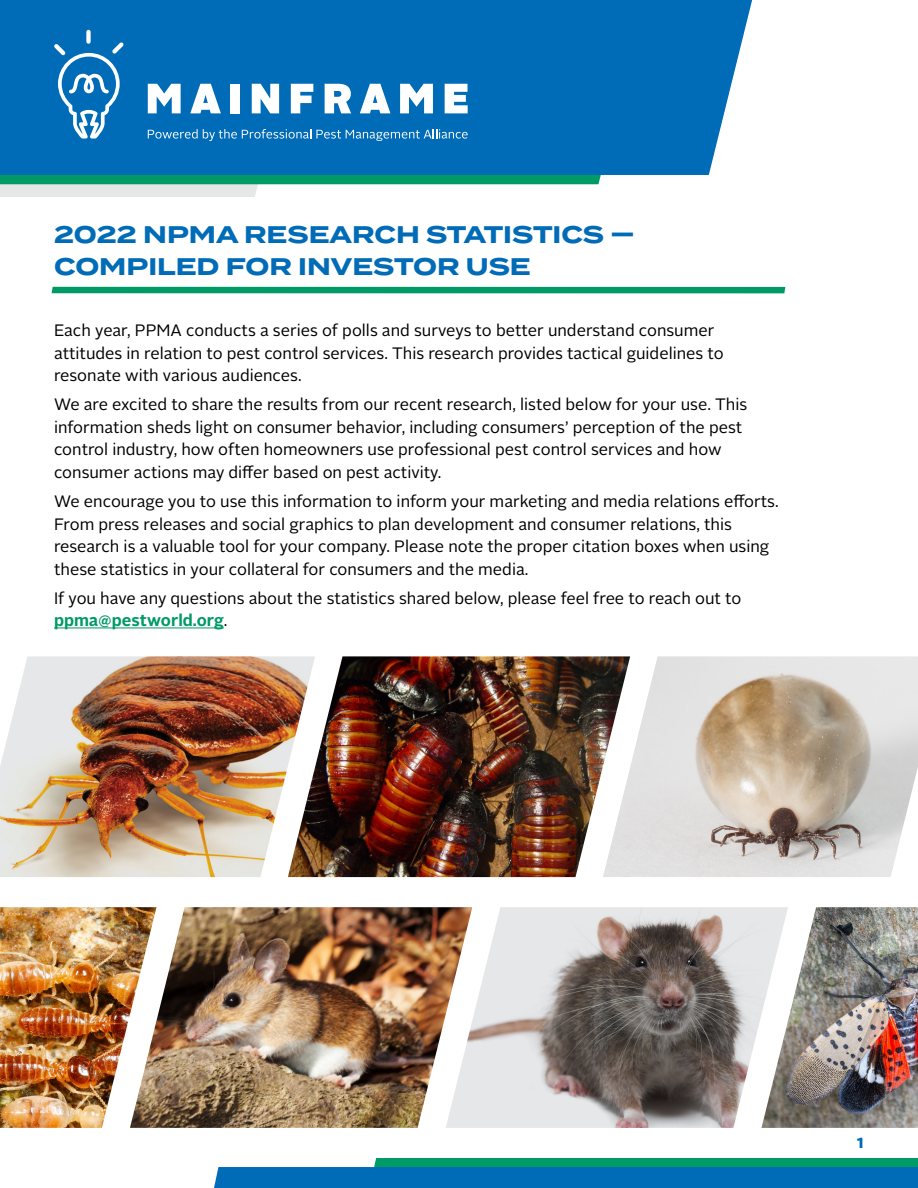
<style>
.page{position:relative;width:918px;height:1188px;background:#fff}
.page>*{position:absolute;margin:0;border:0;box-sizing:border-box;transform-origin:0 0}
.t1{font:700 24px/31.5px "Termina";color:#006bb7}
.t2{font:700 18px "Alright Sans";color:#006bb7}
.t3{font:16.5px/22.5px "Alright Sans";color:#000}
.s1{font-weight:700;color:#009a66}
</style>
<div class="page">
<svg style="left:0;top:184px;width:304px;height:13px;background:#e4e8e7"></svg>
<div style="left:0;top:175px;width:601px;height:9px;background:#009a66"></div>
<div style="left:0;top:0;width:752px;height:175px;background:#006bb7"></div>
<img style="left:0;top:656px;width:288px;height:221px">
<img style="left:288px;top:656px;width:315px;height:221px">
<img style="left:603px;top:656px;width:315px;height:221px">
<img style="left:0;top:907px;width:130px;height:221px">
<img style="left:130px;top:907px;width:316px;height:221px">
<img style="left:446px;top:907px;width:315px;height:221px">
<img style="left:761px;top:907px;width:157px;height:221px">
<svg style="left:148px;top:84px;width:33px;height:29px"></svg>
<svg style="left:190px;top:84px;width:31px;height:29px"></svg>
<div style="left:231px;top:84px;width:9px;height:29px;background:#fff"></div>
<svg style="left:252px;top:84px;width:27px;height:29px"></svg>
<svg style="left:291px;top:84px;width:22px;height:29px"></svg>
<svg style="left:325px;top:84px;width:26px;height:29px"></svg>
<svg style="left:360px;top:84px;width:30px;height:29px"></svg>
<svg style="left:400px;top:84px;width:33px;height:29px"></svg>
<svg style="left:445px;top:84px;width:23px;height:29px"></svg>
<div style="left:86px;top:30px;width:5px;height:14px;background:#fff;border-radius:2px"></div>
<svg style="left:54px;top:42px;width:70px;height:97px"></svg>
<svg style="left:148px;top:129px;width:320px;height:12px;background:#3288c5"></svg>
<svg style="left:214px;top:1158px;width:704px;height:30px;background:#1280a9"></svg>
<hr style="left:54px;top:628px;width:170px;height:1px;background:#009a66">
<div style="left:52px;top:287px;width:733px;height:6px;background:#009a66"></div>
<h1 class="t1" style="left:54px;top:219px;width:582px">2022 NPMA RESEARCH STATISTICS —<br>COMPILED FOR INVESTOR USE</h1>
<p class="t3" style="left:54px;top:319px;width:671px">Each year, PPMA conducts a series of polls and surveys to better understand consumer attitudes in relation to pest control services. This research provides tactical guidelines to resonate with various audiences.</p>
<p class="t3" style="left:54px;top:394px;width:695px">We are excited to share the results from our recent research, listed below for your use. This information sheds light on consumer behavior, including consumers’ perception of the pest control industry, how often homeowners use professional pest control services and how consumer actions may differ based on pest activity.</p>
<p class="t3" style="left:54px;top:490px;width:726px">We encourage you to use this information to inform your marketing and media relations efforts.<br>From press releases and social graphics to plan development and consumer relations, this research is a valuable tool for your company. Please note the proper citation boxes when using these statistics in your collateral for consumers and the media.</p>
<p class="t3" style="left:54px;top:587px;width:689px">If you have any questions about the statistics shared below, please feel free to reach out to <span class="s1">ppma@pestworld.org</span>.</p>
<p class="t2" style="left:857px;top:1129px;width:9px">1</p>
</div>
